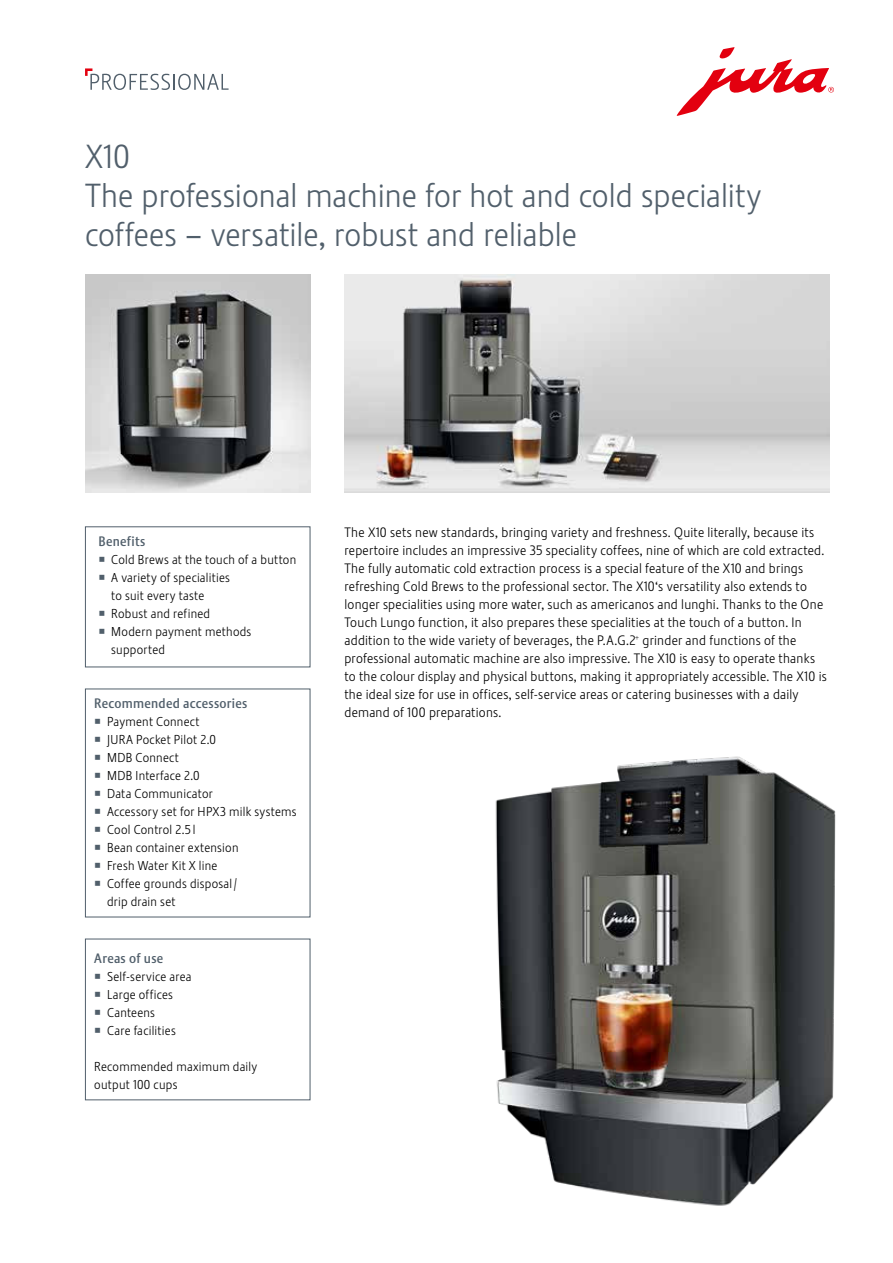
<style>
.page{position:relative;width:893px;height:1263px;background:#fff}
.page>*{position:absolute;margin:0;border:0;box-sizing:border-box;transform-origin:0 0}
.t1{font:33px/39px "Stalemate Pro 2 J Light";color:#515f6b}
.t2{font:13.5px/18px "Stalemate Pro 2 J Light";letter-spacing:.02em;color:#000}
.t3{font:13.5px "Stalemate Pro 2 J Medium";letter-spacing:.02em;color:#515f6b}
.t4{font:12.75px/18px "Stalemate Pro 2 J Light";letter-spacing:.02em;color:#000}
</style>
<div class="page">
<svg style="left:677px;top:47px;width:157px;height:69px"></svg>
<svg style="left:85px;top:68px;width:144px;height:22px"></svg>
<img style="left:495px;top:756px;width:341px;height:450px">
<img style="left:344px;top:274px;width:485px;height:218px">
<img style="left:85px;top:275px;width:225px;height:217px">
<div style="left:85px;top:526px;width:225px;height:141px;border:1px solid #515f6b"></div>
<h1 class="t1" style="left:85px;top:137px;width:678px">X10<br>The professional machine for hot and cold speciality coffees – versatile, robust and reliable</h1>
<p class="t3" style="left:99px;top:536px;width:48px">Benefits</p>
<p class="t4" style="left:111px;top:551px;width:186px">Cold Brews at the touch of a button<br>A variety of specialities<br>to suit every taste<br>Robust and refined<br>Modern payment methods supported</p>
<p class="t3" style="left:94px;top:698px;width:155px">Recommended accessories</p>
<p class="t4" style="left:107px;top:713px;width:191px">Payment Connect<br>JURA Pocket Pilot 2.0<br>MDB Connect<br>MDB Interface 2.0<br>Data Communicator<br>Accessory set for HPX3 milk systems<br>Cool Control 2.5 l<br>Bean container extension<br>Fresh Water Kit X line<br>Coffee grounds disposal /<br>drip drain set</p>
<p class="t3" style="left:94px;top:953px;width:70px">Areas of use</p>
<p class="t4" style="left:107px;top:968px;width:86px">Self-service area<br>Large offices<br>Canteens<br>Care facilities</p>
<p class="t4" style="left:94px;top:1058px;width:165px">Recommended maximum daily output 100 cups</p>
<p class="t2" style="left:344px;top:523px;width:484px">The X10 sets new standards, bringing variety and freshness. Quite literally, because its repertoire includes an impressive 35 speciality coffees, nine of which are cold extracted.<br>The fully automatic cold extraction process is a special feature of the X10 and brings refreshing Cold Brews to the professional sector. The X10‘s versatility also extends to longer specialities using more water, such as americanos and lunghi. Thanks to the One Touch Lungo function, it also prepares these specialities at the touch of a button. In addition to the wide variety of beverages, the P.A.G.2<sup>+</sup> grinder and functions of the professional automatic machine are also impressive. The X10 is easy to operate thanks to the colour display and physical buttons, making it appropriately accessible. The X10 is the ideal size for use in offices, self-service areas or catering businesses with a daily demand of 100 preparations.</p>
</div>
